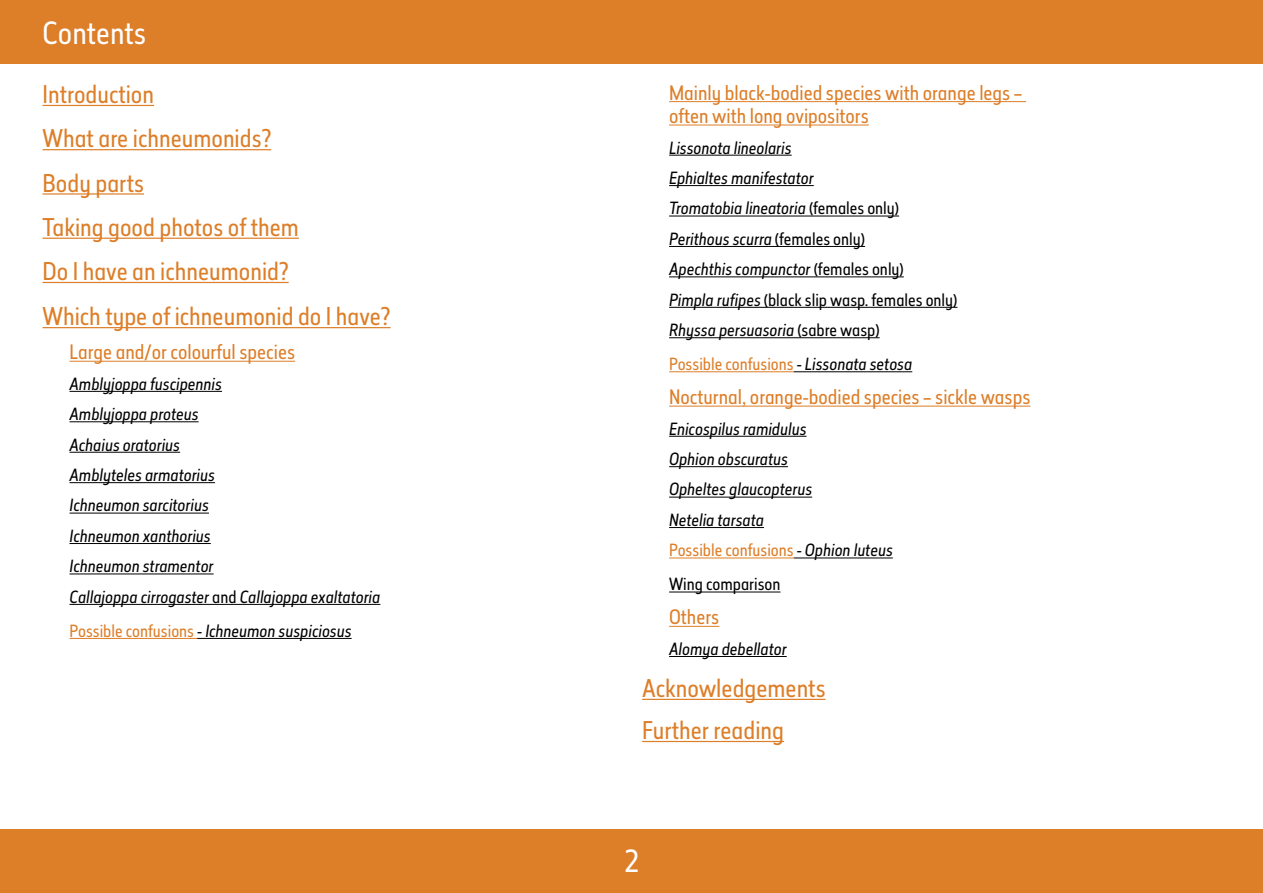
<style>
.page{position:relative;width:1263px;height:893px;background:#fff}
.page>*{position:absolute;margin:0;border:0;box-sizing:border-box;transform-origin:0 0}
.t1{font:30px "Elysio";color:#fff}
.t2{font:24px/44.4px "Elysio";color:#dd7e28}
.t3{font:19.5px/23.4px "Elysio";color:#dd7e28}
.t4{font:italic 16.5px/30.5px "Elysio";color:#000}
.t5{font:16.5px "Elysio";color:#dd7e28}
.t6{font:16.5px "Elysio";color:#000}
.s1{font-style:normal}
.s2{font-style:normal;color:#dd7e28}
.s3{color:#000}
.s4{font-style:italic;color:#000}
</style>
<div class="page">
<div style="left:0;top:829px;width:1263px;height:64px;background:#dd7e28"></div>
<div style="left:0;top:0;width:1263px;height:64px;background:#dd7e28"></div>
<hr style="left:43px;top:105px;width:111px;height:1px;background:#dd7e28">
<hr style="left:43px;top:149px;width:228px;height:1px;background:#dd7e28">
<hr style="left:43px;top:193px;width:101px;height:2px;background:#dd7e28">
<hr style="left:43px;top:238px;width:256px;height:1px;background:#dd7e28">
<hr style="left:43px;top:282px;width:246px;height:1px;background:#dd7e28">
<hr style="left:43px;top:327px;width:348px;height:1px;background:#dd7e28">
<hr style="left:70px;top:361px;width:225px;height:1px;background:#dd7e28">
<hr style="left:70px;top:391px;width:152px;height:1px;background:#000">
<hr style="left:70px;top:421px;width:129px;height:1px;background:#000">
<hr style="left:70px;top:452px;width:110px;height:1px;background:#000">
<hr style="left:70px;top:482px;width:145px;height:1px;background:#000">
<hr style="left:70px;top:513px;width:139px;height:1px;background:#000">
<hr style="left:70px;top:543px;width:141px;height:1px;background:#000">
<hr style="left:70px;top:573px;width:144px;height:1px;background:#000">
<hr style="left:70px;top:604px;width:310px;height:1px;background:#000">
<hr style="left:70px;top:638px;width:127px;height:1px;background:#dd7e28">
<hr style="left:197px;top:638px;width:155px;height:1px;background:#000">
<hr style="left:669px;top:101px;width:357px;height:1px;background:#dd7e28">
<hr style="left:669px;top:125px;width:200px;height:1px;background:#dd7e28">
<hr style="left:669px;top:155px;width:123px;height:1px;background:#000">
<hr style="left:669px;top:185px;width:145px;height:1px;background:#000">
<hr style="left:669px;top:216px;width:230px;height:1px;background:#000">
<hr style="left:669px;top:246px;width:196px;height:1px;background:#000">
<hr style="left:669px;top:276px;width:235px;height:1px;background:#000">
<hr style="left:669px;top:307px;width:288px;height:1px;background:#000">
<hr style="left:669px;top:337px;width:211px;height:1px;background:#000">
<hr style="left:669px;top:371px;width:125px;height:1px;background:#dd7e28">
<hr style="left:794px;top:371px;width:118px;height:1px;background:#000">
<hr style="left:669px;top:406px;width:361px;height:1px;background:#dd7e28">
<hr style="left:669px;top:436px;width:137px;height:1px;background:#000">
<hr style="left:669px;top:466px;width:119px;height:1px;background:#000">
<hr style="left:669px;top:497px;width:143px;height:1px;background:#000">
<hr style="left:669px;top:527px;width:95px;height:1px;background:#000">
<hr style="left:669px;top:558px;width:125px;height:1px;background:#dd7e28">
<hr style="left:794px;top:558px;width:99px;height:1px;background:#000">
<hr style="left:669px;top:592px;width:111px;height:1px;background:#000">
<hr style="left:669px;top:626px;width:50px;height:1px;background:#dd7e28">
<hr style="left:669px;top:656px;width:118px;height:1px;background:#000">
<hr style="left:642px;top:699px;width:184px;height:1px;background:#dd7e28">
<hr style="left:642px;top:741px;width:142px;height:1px;background:#dd7e28">
<h1 class="t1" style="left:43px;top:12px;width:105px">Contents</h1>
<h2 class="t2" style="left:43px;top:72px;width:349px">Introduction<br>What are ichneumonids?<br>Body parts<br>Taking good photos of them<br>Do I have an ichneumonid?<br>Which type of ichneumonid do I have?</h2>
<p class="t3" style="left:70px;top:340px;width:227px">Large and/or colourful species</p>
<p class="t4" style="left:70px;top:368px;width:312px">Amblyjoppa fuscipennis<br>Amblyjoppa proteus<br>Achaius oratorius<br>Amblyteles armatorius<br>Ichneumon sarcitorius<br>Ichneumon xanthorius<br>Ichneumon stramentor<br>Callajoppa cirrogaster <span class="s1">and</span> Callajoppa exaltatoria</p>
<p class="t4" style="left:70px;top:615px;width:284px"><span class="s2">Possible confusions</span> - Ichneumon suspiciosus</p>
<p class="t3" style="left:669px;top:81px;width:355px">Mainly black-bodied species with orange legs – often with long ovipositors</p>
<p class="t4" style="left:669px;top:132px;width:290px">Lissonota lineolaris<br>Ephialtes manifestator<br>Tromatobia lineatoria <span class="s1">(females only)<br></span>Perithous scurra <span class="s1">(females only)<br></span>Apechthis compunctor <span class="s1">(females only)<br></span>Pimpla rufipes <span class="s1">(black slip wasp. females only)<br></span>Rhyssa persuasoria <span class="s1">(sabre wasp)</span></p>
<p class="t5" style="left:669px;top:353px;width:245px">Possible confusions <span class="s3">-</span> <span class="s4">Lissonata setosa</span></p>
<p class="t3" style="left:669px;top:385px;width:363px">Nocturnal, orange-bodied species – sickle wasps</p>
<p class="t4" style="left:669px;top:413px;width:225px">Enicospilus ramidulus<br>Ophion obscuratus<br>Opheltes glaucopterus<br>Netelia tarsata<br><span class="s2">Possible confusions</span> <span class="s1">-</span> Ophion luteus</p>
<p class="t6" style="left:669px;top:573px;width:113px">Wing comparison</p>
<p class="t3" style="left:669px;top:605px;width:52px">Others</p>
<p class="t4" style="left:669px;top:633px;width:119px">Alomya debellator</p>
<h2 class="t2" style="left:642px;top:667px;width:185px;line-height:42.2px">Acknowledgements<br>Further reading</h2>
<h1 class="t1" style="left:624px;top:841px;width:17px">2</h1>
</div>
